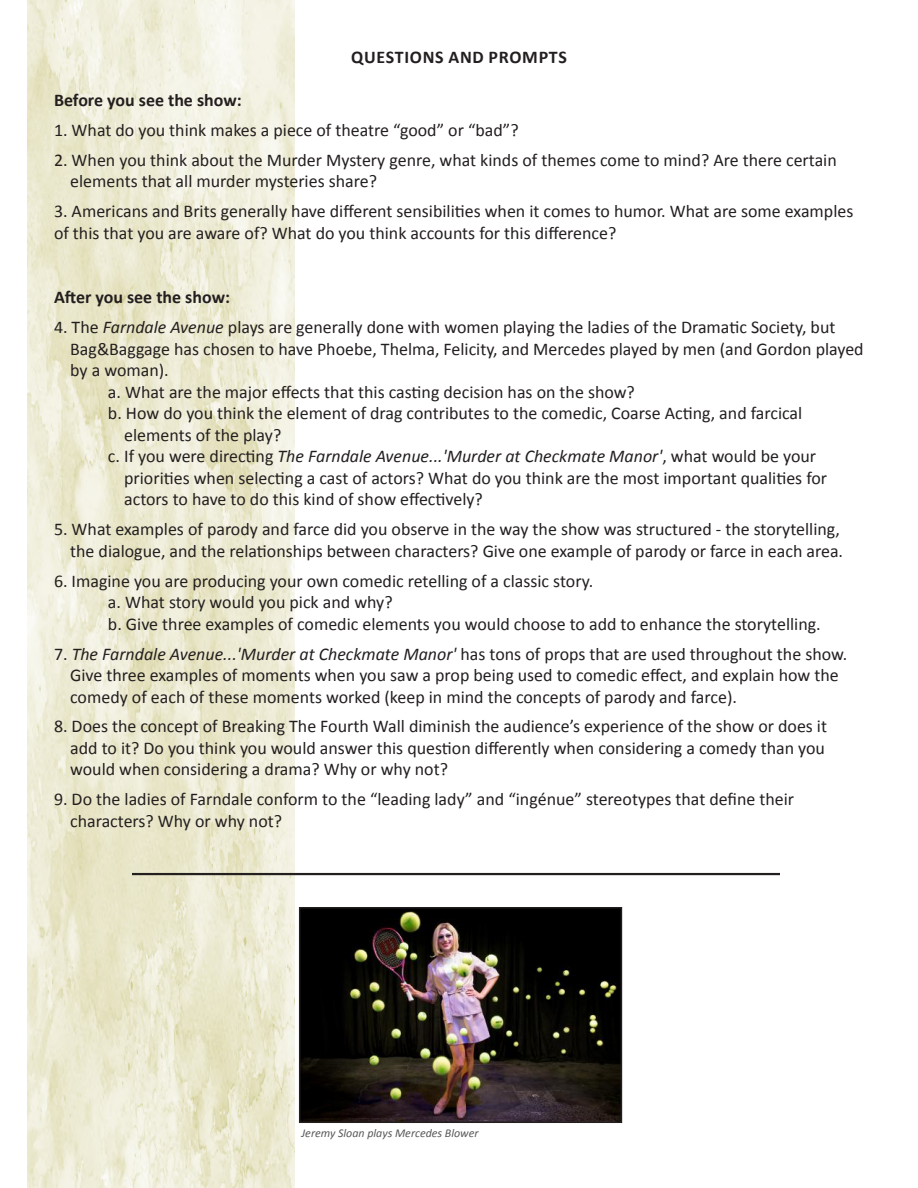
<style>
.page{position:relative;width:918px;height:1188px;background:#fff}
.page>*{position:absolute;margin:0;border:0;box-sizing:border-box;transform-origin:0 0}
.t1{font:18px/21.5px "Calibri";color:#241f1f}
.t2{font:italic 18px "Calibri";color:#241f1f}
.t3{font:700 18px "Calibri";letter-spacing:.04em;color:#241f1f}
.t4{font:italic 12px "Calibri";color:#5a5758}
.s1{font-style:italic}
.s2{font-style:normal}
</style>
<div class="page">
<img style="left:27px;top:0;width:268px;height:1188px">
<hr style="left:132px;top:873px;width:648px;height:2px;background:#241f1f">
<img style="left:301px;top:909px;width:319px;height:212px">
<div style="left:299px;top:907px;width:323px;height:216px;border:1px solid #241f1f"></div>
<p class="t3" style="left:351px;top:45px;width:217px">QUESTIONS AND PROMPTS</p>
<p class="t3" style="left:54px;top:89px;width:189px">Before you see the show:</p>
<p class="t1" style="left:54px;top:119px;width:466px">1. What do you think makes a piece of theatre “good” or “bad”?</p>
<p class="t1" style="left:70px;top:149px;width:768px;text-indent:-16px">2. When you think about the Murder Mystery genre, what kinds of themes come to mind? Are there certain elements that all murder mysteries share?</p>
<p class="t1" style="left:54px;top:201px;width:801px">3. Americans and Brits generally have different sensibilities when it comes to humor. What are some examples of this that you are aware of? What do you think accounts for this difference?</p>
<p class="t3" style="left:54px;top:286px;width:177px">After you see the show:</p>
<p class="t1" style="left:54px;top:316px;width:783px">4. The <span class="s1">Farndale Avenue</span> plays are generally done with women playing the ladies of the Dramatic Society, but</p>
<p class="t1" style="left:70px;top:338px;width:795px">Bag&amp;Baggage has chosen to have Phoebe, Thelma, Felicity, and Mercedes played by men (and Gordon played</p>
<p class="t1" style="left:70px;top:360px;width:100px">by a woman).</p>
<p class="t1" style="left:108px;top:381px;width:528px">a. What are the major effects that this casting decision has on the show?</p>
<p class="t1" style="left:108px;top:403px;width:696px">b. How do you think the element of drag contributes to the comedic, Coarse Acting, and farcical</p>
<p class="t1" style="left:124px;top:424px;width:159px">elements of the play?</p>
<p class="t2" style="left:108px;top:444px;width:710px"><span class="s2">c. If you were directing</span> The Farndale Avenue...'Murder at Checkmate Manor'<span class="s2">, what would be your</span></p>
<p class="t1" style="left:124px;top:467px;width:704px">priorities when selecting a cast of actors? What do you think are the most important qualities for</p>
<p class="t1" style="left:124px;top:489px;width:360px">actors to have to do this kind of show effectively?</p>
<p class="t1" style="left:54px;top:519px;width:791px;text-align:right">5. What examples of parody and farce did you observe in the way the show was structured - the storytelling, the dialogue, and the relationships between characters? Give one example of parody or farce in each area.</p>
<p class="t1" style="left:108px;top:570px;width:714px;text-indent:-54px">6. Imagine you are producing your own comedic retelling of a classic story.<br>a. What story would you pick and why?<br>b. Give three examples of comedic elements you would choose to add to enhance the storytelling.</p>
<p class="t1" style="left:70px;top:643px;width:779px;text-indent:-16px">7. <span class="s1">The Farndale Avenue...'Murder at Checkmate Manor'</span> has tons of props that are used throughout the show.<br>Give three examples of moments when you saw a prop being used to comedic effect, and explain how the comedy of each of these moments worked (keep in mind the concepts of parody and farce).</p>
<p class="t1" style="left:70px;top:716px;width:758px;text-align:justify;text-indent:-16px">8. Does the concept of Breaking The Fourth Wall diminish the audience’s experience of the show or does it add to it? Do you think you would answer this question differently when considering a comedy than you would when considering a drama? Why or why not?</p>
<p class="t1" style="left:70px;top:789px;width:726px;text-indent:-16px">9. Do the ladies of Farndale conform to the “leading lady” and “ingénue” stereotypes that define their characters? Why or why not?</p>
<p class="t4" style="left:302px;top:1125px;width:179px">Jeremy Sloan plays Mercedes Blower</p>
</div>
